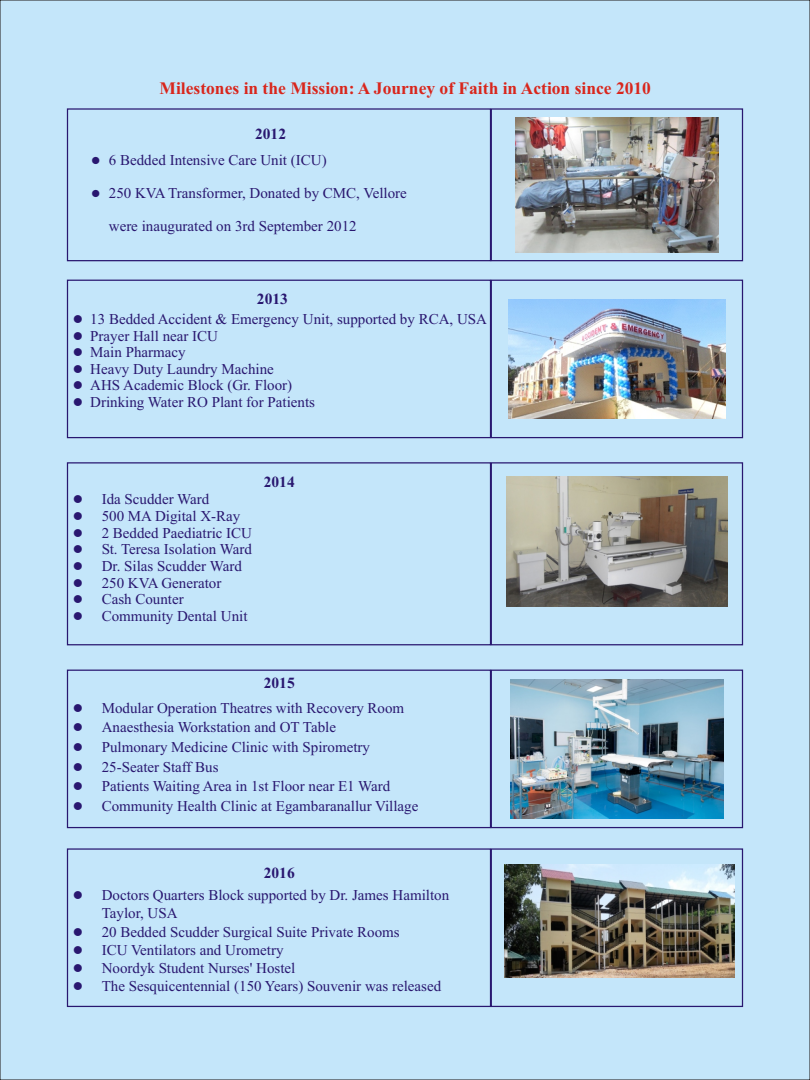
<style>
.page{position:relative;width:810px;height:1080px;background:#c4e6fa}
.page>*{position:absolute;margin:0;border:0;box-sizing:border-box;transform-origin:0 0}
.t1{font:700 17.5px "Times New Roman";color:#d9261c}
.t2{font:700 15.5px "Times New Roman";color:#291770}
.t3{font:15px/18.1px "Times New Roman";color:#291770}
</style>
<div class="page">
<img style="left:509px;top:299px;width:216px;height:119px">
<img style="left:506px;top:476px;width:221px;height:131px">
<img style="left:510px;top:680px;width:213px;height:138px">
<div style="left:67px;top:108px;width:424px;height:153px;border:1px solid #291770"></div>
<div style="left:491px;top:108px;width:252px;height:153px;border:1px solid #291770"></div>
<img style="left:515px;top:117px;width:203px;height:135px">
<div style="left:67px;top:280px;width:424px;height:158px;border:1px solid #291770"></div>
<div style="left:491px;top:280px;width:252px;height:158px;border:1px solid #291770"></div>
<div style="left:67px;top:462px;width:424px;height:183px;border:1px solid #291770"></div>
<div style="left:491px;top:462px;width:252px;height:183px;border:1px solid #291770"></div>
<div style="left:67px;top:670px;width:424px;height:158px;border:1px solid #291770"></div>
<div style="left:491px;top:670px;width:252px;height:158px;border:1px solid #291770"></div>
<div style="left:67px;top:848px;width:424px;height:159px;border:1px solid #291770"></div>
<div style="left:491px;top:848px;width:252px;height:159px;border:1px solid #291770"></div>
<img style="left:505px;top:864px;width:229px;height:113px">
<p class="t1" style="left:160px;top:82px;width:493px">Milestones in the Mission: A Journey of Faith in Action since 2010</p>
<p class="t2" style="left:255px;top:129px;width:33px">2012</p>
<p class="t3" style="left:91px;top:152px;width:237px">● 6 Bedded Intensive Care Unit (ICU)</p>
<p class="t3" style="left:91px;top:185px;width:317px">● 250 KVA Transformer, Donated by CMC, Vellore</p>
<p class="t3" style="left:109px;top:219px;width:249px">were inaugurated on 3rd September 2012</p>
<p class="t2" style="left:257px;top:293px;width:33px">2013</p>
<p class="t3" style="left:73px;top:311px;width:416px">● 13 Bedded Accident &amp; Emergency Unit, supported by RCA, USA</p>
<p class="t3" style="left:73px;top:328px;width:147px">● Prayer Hall near ICU</p>
<p class="t3" style="left:73px;top:344px;width:114px">● Main Pharmacy</p>
<p class="t3" style="left:73px;top:361px;width:203px">● Heavy Duty Laundry Machine</p>
<p class="t3" style="left:73px;top:378px;width:221px">● AHS Academic Block (Gr. Floor)</p>
<p class="t3" style="left:73px;top:394px;width:244px">● Drinking Water RO Plant for Patients</p>
<p class="t3" style="left:73px;top:492px;width:138px">● Ida Scudder Ward</p>
<p class="t3" style="left:73px;top:508px;width:169px">● 500 MA Digital X-Ray</p>
<p class="t3" style="left:73px;top:525px;width:181px">● 2 Bedded Paediatric ICU</p>
<p class="t3" style="left:73px;top:542px;width:181px">● St. Teresa Isolation Ward</p>
<p class="t3" style="left:73px;top:558px;width:171px">● Dr. Silas Scudder Ward</p>
<p class="t3" style="left:73px;top:575px;width:150px">● 250 KVA Generator</p>
<p class="t3" style="left:73px;top:591px;width:113px">● Cash Counter</p>
<p class="t3" style="left:73px;top:608px;width:176px">● Community Dental Unit</p>
<p class="t2" style="left:264px;top:477px;width:33px">2014</p>
<p class="t2" style="left:264px;top:678px;width:33px">2015</p>
<p class="t3" style="left:73px;top:700px;width:333px">● Modular Operation Theatres with Recovery Room</p>
<p class="t3" style="left:73px;top:720px;width:265px">● Anaesthesia Workstation and OT Table</p>
<p class="t3" style="left:73px;top:739px;width:299px">● Pulmonary Medicine Clinic with Spirometry</p>
<p class="t3" style="left:73px;top:759px;width:147px">● 25-Seater Staff Bus</p>
<p class="t3" style="left:73px;top:779px;width:319px">● Patients Waiting Area in 1st Floor near E1 Ward</p>
<p class="t3" style="left:73px;top:798px;width:347px">● Community Health Clinic at Egambaranallur Village</p>
<p class="t2" style="left:264px;top:868px;width:33px">2016</p>
<p class="t3" style="left:102px;top:888px;width:349px;text-indent:-29px">● Doctors Quarters Block supported by Dr. James Hamilton<br>Taylor, USA</p>
<p class="t3" style="left:73px;top:924px;width:329px">● 20 Bedded Scudder Surgical Suite Private Rooms</p>
<p class="t3" style="left:73px;top:942px;width:212px">● ICU Ventilators and Urometry</p>
<p class="t3" style="left:73px;top:960px;width:224px">● Noordyk Student Nurses' Hostel</p>
<p class="t3" style="left:73px;top:978px;width:370px">● The Sesquicentennial (150 Years) Souvenir was released</p>
</div>
